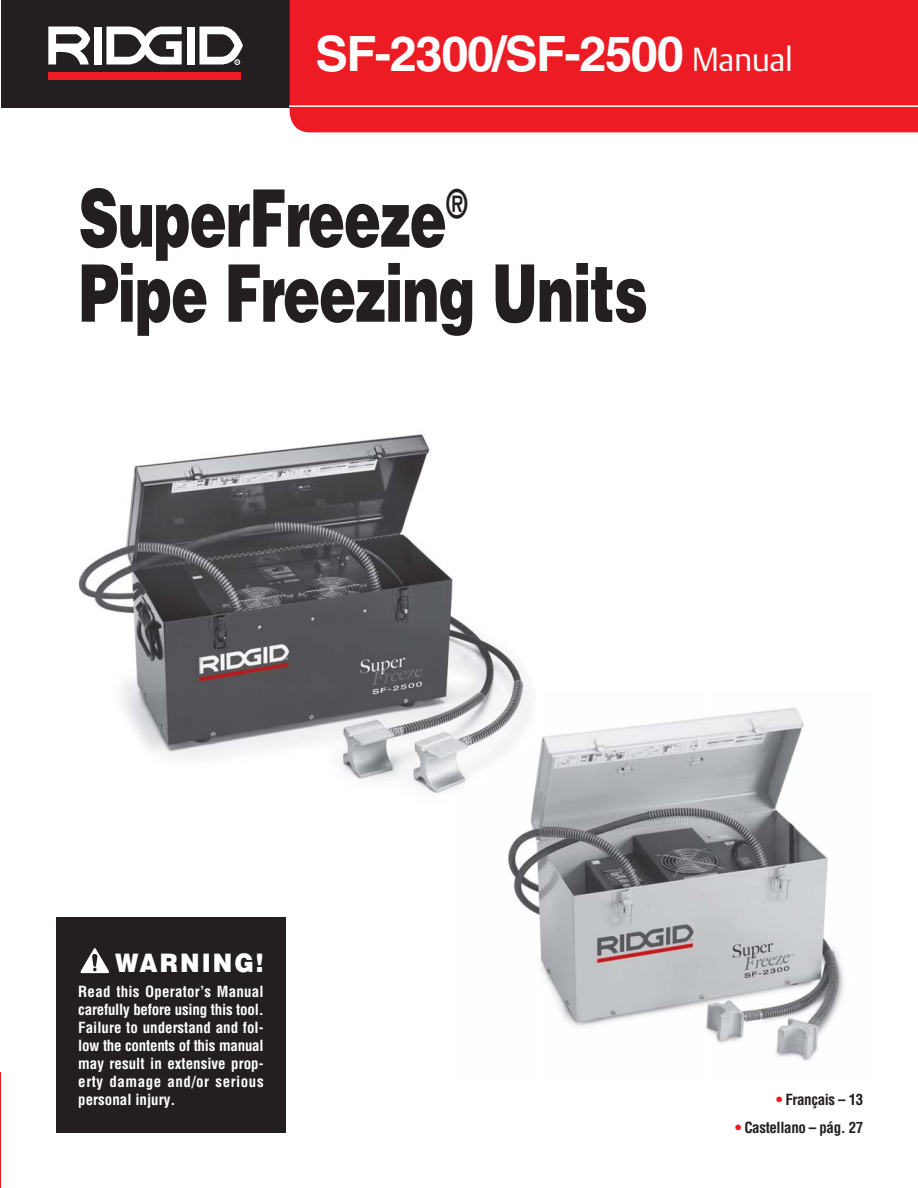
<style>
.page{position:relative;width:918px;height:1188px;background:#fff}
.page>*{position:absolute;margin:0;border:0;box-sizing:border-box;transform-origin:0 0}
.t1{font:900 79.5px/75px "Helvetica";letter-spacing:-.02em;color:#231f20;scale:.7 1}
.t2{font:700 48.75px "Helvetica";letter-spacing:-.03em;color:#fff}
.t3{font:900 25.5px "Helvetica";letter-spacing:.085em;color:#fff;scale:.92 1}
.t4{font:700 condensed 15px/18px "Helvetica";color:#fff;text-align:justify}
.t5{font:700 condensed 15px "Helvetica";letter-spacing:-.025em;color:#231f20}
.s1{font-family:"DTL Argo T Light";font-weight:400;font-size:33px}
.s2{color:#ed1c24}
</style>
<div class="page">
<img style="left:508px;top:707px;width:336px;height:354px">
<div style="left:56px;top:917px;width:230px;height:215px;background:#231f20"></div>
<svg style="left:81px;top:971px;width:29px;height:3px"></svg>
<svg style="left:80px;top:948px;width:29px;height:25px"></svg>
<div style="left:1px;top:0;width:297px;height:107px;background:#231f20"></div>
<div style="left:48px;top:72px;width:193px;height:8px;background:#ed1c24"></div>
<div style="left:94px;top:27px;width:7px;height:38px;background:#fff"></div>
<div style="left:187px;top:27px;width:7px;height:38px;background:#fff"></div>
<svg style="left:48px;top:27px;width:42px;height:38px"></svg>
<svg style="left:106px;top:27px;width:76px;height:38px"></svg>
<svg style="left:199px;top:27px;width:44px;height:38px"></svg>
<div style="left:290px;top:0;width:628px;height:132px;background:#ed1c24"></div>
<hr style="left:289px;top:105px;width:629px;height:2px;background:#fff">
<hr style="left:0;top:1073px;width:1px;height:115px;background:#ed1c24">
<img style="left:78px;top:434px;width:458px;height:373px">
<h2 class="t2" style="left:315px;top:36px;width:479px">SF-2300/SF-2500 <span class="s1">Manual</span></h2>
<h1 class="t1" style="left:79px;top:188px;width:815px">SuperFreeze<sup>®<br></sup>Pipe Freezing Units</h1>
<h3 class="t3" style="left:115px;top:954px;width:163px">WARNING!</h3>
<p class="t4" style="left:78px;top:984px;width:187px">Read this Operator’s Manual carefully before using this tool.<br>Failure to understand and fol&shy;low the contents of this manual may result in extensive prop&shy;erty damage and/or serious personal injury.</p>
<p class="t5" style="left:776px;top:1093px;width:89px"><span class="s2">•</span> Français – 13</p>
<p class="t5" style="left:735px;top:1122px;width:130px"><span class="s2">•</span> Castellano – pág. 27</p>
</div>
